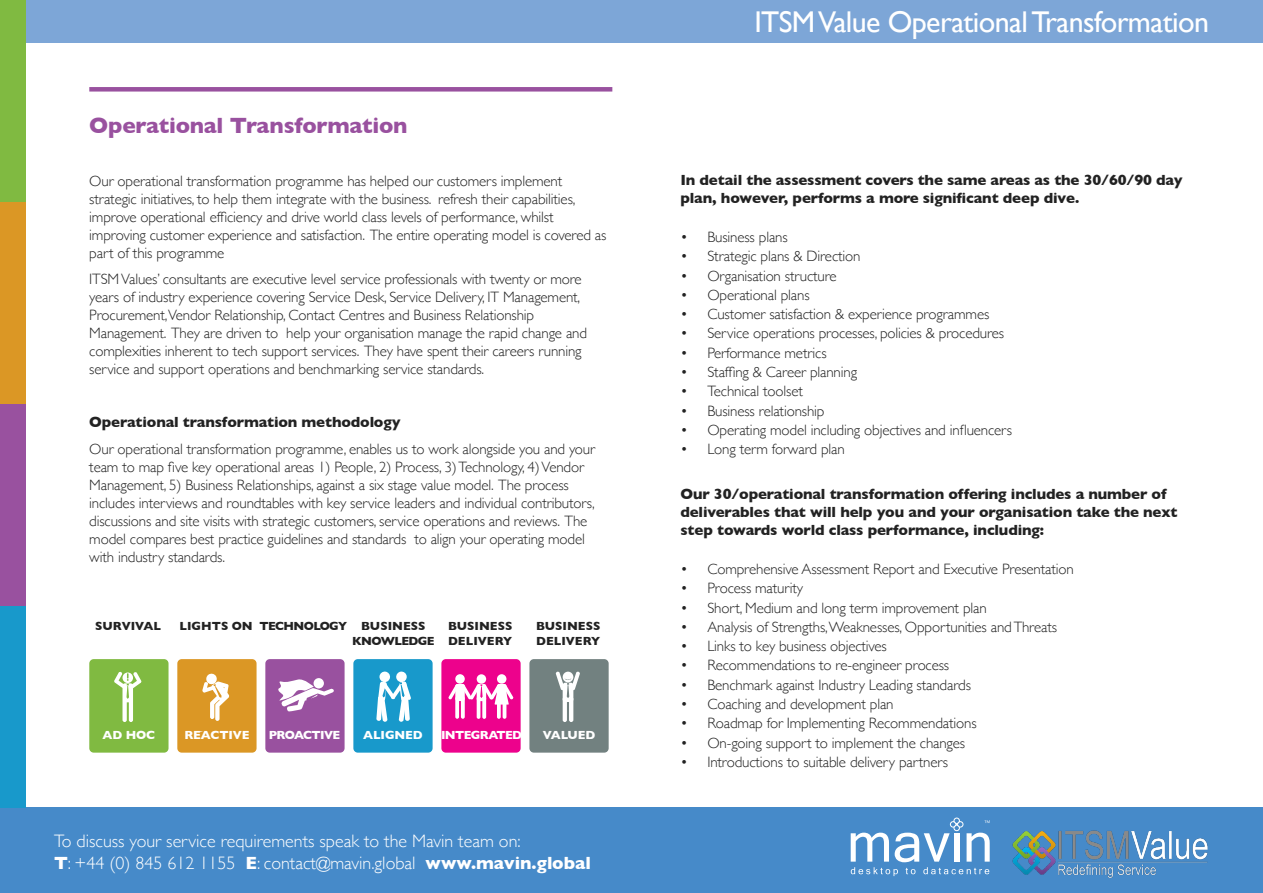
<style>
.page{position:relative;width:1263px;height:893px;background:#fff}
.page>*{position:absolute;margin:0;border:0;box-sizing:border-box;transform-origin:0 0}
.t1{font:30px "Gill Sans";letter-spacing:-.02em;color:#fff}
.t2{font:700 22.5px "Gill Sans";letter-spacing:-.01em;color:#99519f}
.t3{font:300 18px/21.6px "Gill Sans";color:#fff}
.t4{font:300 15px/18px "Gill Sans";letter-spacing:-.01em;color:#222}
.t5{font:700 15px/18px "Gill Sans";letter-spacing:-.01em;color:#222}
.t6{font:700 12px "Gill Sans";color:#222}
.t7{font:700 12px "Gill Sans";letter-spacing:-.035em;color:#fff}
.t8{font:700 12px "Gill Sans";letter-spacing:-.05em;color:#222}
.t9{font:700 12px "Gill Sans";letter-spacing:-.01em;color:#fff}
.s1{font-weight:700}
</style>
<div class="page">
<div style="left:89px;top:87px;width:523px;height:5px;background:#99519f"></div>
<div style="left:0;top:808px;width:1263px;height:85px;background:#468ac9"></div>
<svg style="left:851px;top:817px;width:139px;height:59px"></svg>
<img style="left:1012px;top:830px;width:196px;height:48px">
<div style="left:0;top:0;width:1263px;height:43px;background:#7da6d7"></div>
<div style="left:0;top:0;width:26px;height:202px;background:#80ba41"></div>
<div style="left:0;top:202px;width:26px;height:202px;background:#db9725"></div>
<div style="left:0;top:404px;width:26px;height:202px;background:#99519f"></div>
<div style="left:0;top:606px;width:26px;height:202px;background:#1899cb"></div>
<div style="left:89px;top:659px;width:80px;height:94px;background:#80ba41;border-radius:4px"></div>
<div style="left:177px;top:659px;width:80px;height:94px;background:#db9725;border-radius:4px"></div>
<div style="left:265px;top:659px;width:80px;height:94px;background:#99519f;border-radius:4px"></div>
<div style="left:353px;top:659px;width:80px;height:94px;background:#1899cb;border-radius:4px"></div>
<div style="left:441px;top:659px;width:80px;height:94px;background:#ed028c;border-radius:4px"></div>
<div style="left:529px;top:659px;width:80px;height:94px;background:#728180;border-radius:4px"></div>
<svg style="left:114px;top:672px;width:28px;height:50px"></svg>
<svg style="left:202px;top:673px;width:27px;height:48px"></svg>
<svg style="left:278px;top:678px;width:56px;height:34px"></svg>
<div style="left:396px;top:671px;width:11px;height:11px;background:#fff;border-radius:50%"></div>
<div style="left:379px;top:671px;width:11px;height:11px;background:#fff;border-radius:50%"></div>
<svg style="left:376px;top:681px;width:35px;height:41px"></svg>
<div style="left:477px;top:674px;width:9px;height:10px;background:#fff;border-radius:50%"></div>
<svg style="left:482px;top:697px;width:4px;height:22px"></svg>
<hr style="left:477px;top:697px;width:3px;height:22px;background:#fff;border-radius:2px">
<svg style="left:455px;top:674px;width:10px;height:10px"></svg>
<svg style="left:461px;top:696px;width:4px;height:23px"></svg>
<svg style="left:455px;top:696px;width:4px;height:23px"></svg>
<div style="left:497px;top:674px;width:9px;height:10px;background:#fff;border-radius:50%"></div>
<hr style="left:503px;top:696px;width:3px;height:23px;background:#fff;border-radius:2px">
<svg style="left:497px;top:696px;width:4px;height:23px"></svg>
<svg style="left:448px;top:684px;width:65px;height:21px"></svg>
<hr style="left:569px;top:697px;width:4px;height:25px;background:#fff;border-radius:2px">
<hr style="left:563px;top:697px;width:4px;height:25px;background:#fff;border-radius:2px">
<svg style="left:556px;top:671px;width:24px;height:31px"></svg>
<p class="t2" style="left:89px;top:107px;width:320px">Operational Transformation</p>
<p class="t4" style="left:89px;top:171px;width:519px">Our operational transformation programme has helped our customers implement strategic initiatives, to help them integrate with the business. refresh their capabilities, improve operational efficiency and drive world class levels of performance, whilst improving customer experience and satisfaction. The entire operating model is covered as part of this programme</p>
<p class="t4" style="left:89px;top:270px;width:499px">ITSM Values’ consultants are executive level service professionals with twenty or more years of industry experience covering Service Desk, Service Delivery, IT Management, Procurement,Vendor Relationship, Contact Centres and Business Relationship Management. They are driven to help your organisation manage the rapid change and complexities inherent to tech support services. They have spent their careers running service and support operations and benchmarking service standards.</p>
<p class="t5" style="left:89px;top:413px;width:313px">Operational transformation methodology</p>
<p class="t4" style="left:89px;top:439px;width:507px">Our operational transformation programme, enables us to work alongside you and your team to map five key operational areas 1) People, 2) Process, 3) Technology, 4) Vendor Management, 5) Business Relationships, against a six stage value model. The process includes interviews and roundtables with key service leaders and individual contributors, discussions and site visits with strategic customers, service operations and reviews. The model compares best practice guidelines and standards to align your operating model with industry standards.</p>
<p class="t6" style="left:95px;top:617px;width:67px">SURVIVAL</p>
<p class="t6" style="left:179px;top:617px;width:75px">LIGHTS ON</p>
<p class="t8" style="left:259px;top:617px;width:89px">TECHNOLOGY</p>
<p class="t6" style="left:361px;top:617px;width:66px">BUSINESS</p>
<p class="t8" style="left:352px;top:631px;width:84px">KNOWLEDGE</p>
<p class="t6" style="left:448px;top:617px;width:66px">BUSINESS</p>
<p class="t6" style="left:448px;top:631px;width:66px">DELIVERY</p>
<p class="t6" style="left:536px;top:617px;width:66px">BUSINESS</p>
<p class="t6" style="left:536px;top:631px;width:66px">DELIVERY</p>
<p class="t7" style="left:103px;top:725px;width:54px">AD HOC</p>
<p class="t9" style="left:184px;top:725px;width:67px">REACTIVE</p>
<p class="t7" style="left:269px;top:725px;width:73px">PROACTIVE</p>
<p class="t9" style="left:363px;top:725px;width:61px">ALIGNED</p>
<p class="t7" style="left:441px;top:725px;width:83px">INTEGRATED</p>
<p class="t7" style="left:543px;top:725px;width:54px">VALUED</p>
<p class="t3" style="left:54px;top:830px;width:539px">To discuss your service requirements speak to the Mavin team on:<br><span class="s1">T</span>: +44 (0) 845 612 1155 <span class="s1">E</span>: contact@mavin.global <span class="s1">www.mavin.global</span></p>
<p class="t1" style="left:754px;top:4px;width:456px">ITSM Value Operational Transformation</p>
<p class="t5" style="left:680px;top:170px;width:504px">In detail the assessment covers the same areas as the 30/60/90 day plan, however, performs a more significant deep dive.</p>
<p class="t4" style="left:680px;top:227px;width:109px">• Business plans</p>
<p class="t4" style="left:680px;top:247px;width:182px">• Strategic plans &amp; Direction</p>
<p class="t4" style="left:680px;top:266px;width:158px">• Organisation structure</p>
<p class="t4" style="left:680px;top:285px;width:131px">• Operational plans</p>
<p class="t4" style="left:680px;top:305px;width:310px">• Customer satisfaction &amp; experience programmes</p>
<p class="t4" style="left:680px;top:324px;width:325px">• Service operations processes, policies &amp; procedures</p>
<p class="t4" style="left:680px;top:343px;width:148px">• Performance metrics</p>
<p class="t4" style="left:680px;top:362px;width:178px">• Staffing &amp; Career planning</p>
<p class="t4" style="left:680px;top:382px;width:124px">• Technical toolset</p>
<p class="t4" style="left:680px;top:401px;width:146px">• Business relationship</p>
<p class="t4" style="left:680px;top:420px;width:333px">• Operating model including objectives and influencers</p>
<p class="t4" style="left:680px;top:439px;width:166px">• Long term forward plan</p>
<p class="t5" style="left:680px;top:484px;width:499px">Our 30/operational transformation offering includes a number of deliverables that will help you and your organisation take the next step towards world class performance, including:</p>
<p class="t4" style="left:680px;top:559px;width:395px">• Comprehensive Assessment Report and Executive Presentation</p>
<p class="t4" style="left:680px;top:579px;width:124px">• Process maturity</p>
<p class="t4" style="left:680px;top:598px;width:308px">• Short, Medium and long term improvement plan</p>
<p class="t4" style="left:680px;top:617px;width:378px">• Analysis of Strengths, Weaknesses, Opportunities and Threats</p>
<p class="t4" style="left:680px;top:636px;width:208px">• Links to key business objectives</p>
<p class="t4" style="left:680px;top:656px;width:270px">• Recommendations to re-engineer process</p>
<p class="t4" style="left:680px;top:675px;width:292px">• Benchmark against Industry Leading standards</p>
<p class="t4" style="left:680px;top:694px;width:215px">• Coaching and development plan</p>
<p class="t4" style="left:680px;top:714px;width:298px">• Roadmap for Implementing Recommendations</p>
<p class="t4" style="left:680px;top:733px;width:286px">• On-going support to implement the changes</p>
<p class="t4" style="left:680px;top:752px;width:269px">• Introductions to suitable delivery partners</p>
</div>
